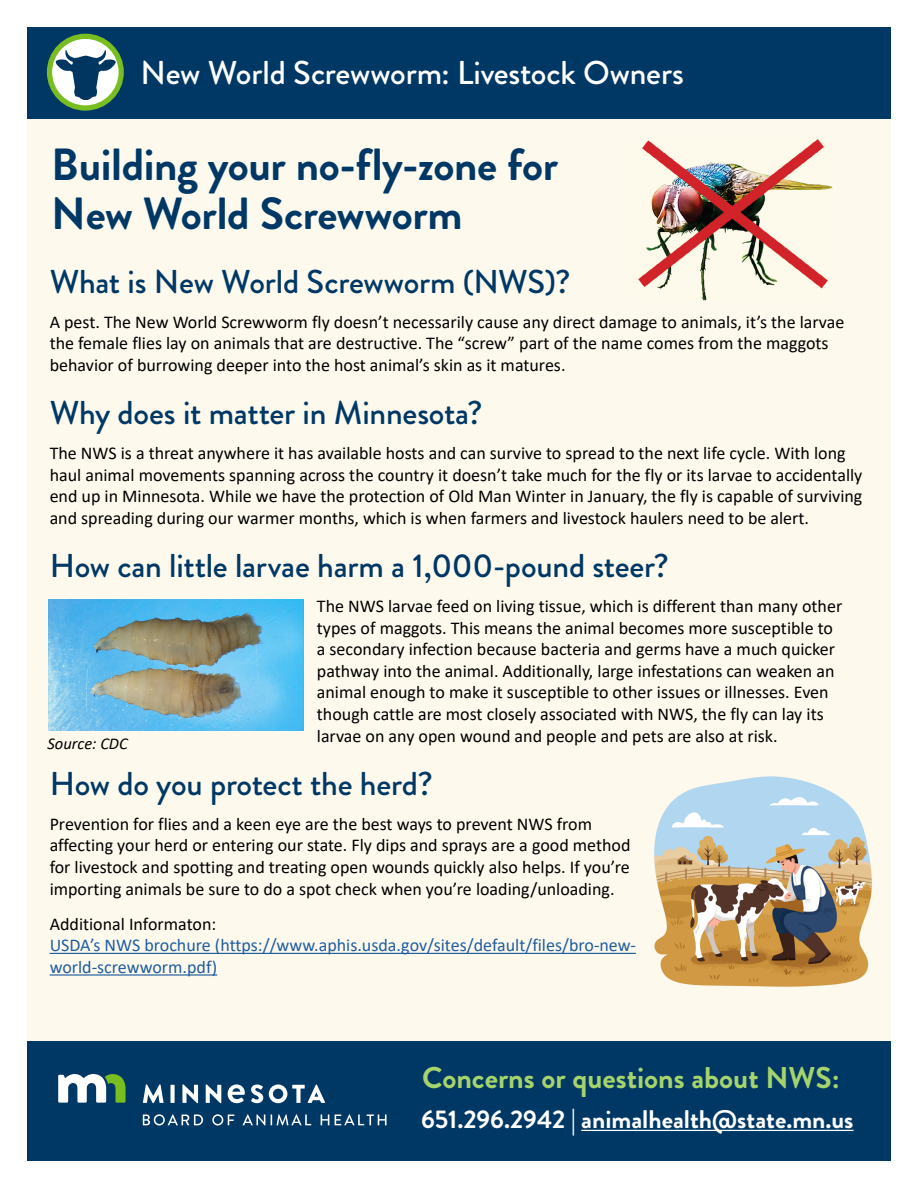
<style>
.page{position:relative;width:918px;height:1188px;background:#fff}
.page>*{position:absolute;margin:0;border:0;box-sizing:border-box;transform-origin:0 0}
.t1{font:700 45px/49.5px "Brandon Grotesque";letter-spacing:-.01em;color:#003865}
.t2{font:500 33px "Brandon Grotesque";letter-spacing:-.01em;color:#003865}
.t3{font:500 33px "Brandon Grotesque";letter-spacing:-.005em;color:#fff}
.t4{font:700 30px "Brandon Grotesque";color:#a6d46c}
.t5{font:700 25.5px "Brandon Grotesque";color:#fff}
.t6{font:18px/21.6px "Calibri";color:#000}
.t7{font:18px/21.6px "Calibri";color:#215e9e}
.t8{font:italic 16.5px "Calibri";color:#000}
</style>
<div class="page">
<div style="left:27px;top:27px;width:864px;height:1133px;background:#fdf9ed"></div>
<div style="left:27px;top:27px;width:864px;height:92px;background:#003865"></div>
<div style="left:27px;top:1041px;width:864px;height:120px;background:#003865"></div>
<svg style="left:50px;top:36px;width:71px;height:72px"></svg>
<svg style="left:55px;top:50px;width:61px;height:50px"></svg>
<div style="left:47px;top:34px;width:77px;height:77px;border:5px solid #78be21;border-radius:50%"></div>
<img style="left:638px;top:139px;width:195px;height:161px">
<img style="left:49px;top:599px;width:254px;height:132px">
<img style="left:654px;top:776px;width:218px;height:211px">
<svg style="left:58px;top:1074px;width:68px;height:29px"></svg>
<svg style="left:143px;top:1084px;width:21px;height:19px"></svg>
<div style="left:170px;top:1085px;width:5px;height:18px;background:#fff"></div>
<svg style="left:182px;top:1085px;width:16px;height:18px"></svg>
<svg style="left:206px;top:1085px;width:15px;height:18px"></svg>
<svg style="left:251px;top:1085px;width:12px;height:18px"></svg>
<svg style="left:269px;top:1084px;width:56px;height:19px"></svg>
<svg style="left:228px;top:1084px;width:17px;height:19px"></svg>
<svg style="left:143px;top:1114px;width:60px;height:12px"></svg>
<svg style="left:212px;top:1114px;width:22px;height:12px"></svg>
<svg style="left:243px;top:1114px;width:22px;height:12px"></svg>
<svg style="left:271px;top:1114px;width:40px;height:12px"></svg>
<svg style="left:321px;top:1114px;width:8px;height:11px"></svg>
<svg style="left:335px;top:1114px;width:52px;height:11px"></svg>
<hr style="left:50px;top:953px;width:586px;height:1px;background:#215e9e">
<hr style="left:50px;top:974px;width:167px;height:2px;background:#215e9e">
<hr style="left:581px;top:1130px;width:273px;height:1px;background:#fff">
<h2 class="t3" style="left:140px;top:50px;width:545px">New World Screwworm: Livestock Owners</h2>
<h1 class="t1" style="left:51px;top:140px;width:509px">Building your no-fly-zone for<br>New World Screwworm</h1>
<h2 class="t2" style="left:50px;top:258px;width:522px">What is New World Screwworm (NWS)?</h2>
<p class="t6" style="left:50px;top:310px;width:796px">A pest. The New World Screwworm fly doesn’t necessarily cause any direct damage to animals, it’s the larvae the female flies lay on animals that are destructive. The “screw” part of the name comes from the maggots behavior of burrowing deeper into the host animal’s skin as it matures.</p>
<h2 class="t2" style="left:50px;top:390px;width:434px">Why does it matter in Minnesota?</h2>
<p class="t6" style="left:50px;top:442px;width:814px">The NWS is a threat anywhere it has available hosts and can survive to spread to the next life cycle. With long haul animal movements spanning across the country it doesn’t take much for the fly or its larvae to accidentally end up in Minnesota. While we have the protection of Old Man Winter in January, the fly is capable of surviving and spreading during our warmer months, which is when farmers and livestock haulers need to be alert.</p>
<h2 class="t2" style="left:50px;top:543px;width:621px">How can little larvae harm a 1,000-pound steer?</h2>
<p class="t6" style="left:317px;top:595px;width:527px">The NWS larvae feed on living tissue, which is different than many other types of maggots. This means the animal becomes more susceptible to a secondary infection because bacteria and germs have a much quicker pathway into the animal. Additionally, large infestations can weaken an animal enough to make it susceptible to other issues or illnesses. Even though cattle are most closely associated with NWS, the fly can lay its larvae on any open wound and people and pets are also at risk.</p>
<h2 class="t2" style="left:50px;top:761px;width:385px">How do you protect the herd?</h2>
<p class="t6" style="left:50px;top:813px;width:582px">Prevention for flies and a keen eye are the best ways to prevent NWS from affecting your herd or entering our state. Fly dips and sprays are a good method for livestock and spotting and treating open wounds quickly also helps. If you’re importing animals be sure to do a spot check when you’re loading/unloading.</p>
<p class="t6" style="left:50px;top:913px;width:168px">Additional Informaton:</p>
<p class="t7" style="left:50px;top:934px;width:588px">USDA’s NWS brochure (https://www.aphis.usda.gov/sites/default/files/bro-new&shy;world-screwworm.pdf)</p>
<p class="t8" style="left:48px;top:732px;width:82px">Source: CDC</p>
<h3 class="t4" style="left:422px;top:1057px;width:419px">Concerns or questions about NWS:</h3>
<h3 class="t5" style="left:421px;top:1101px;width:434px">651.296.2942 | animalhealth@state.mn.us</h3>
</div>
